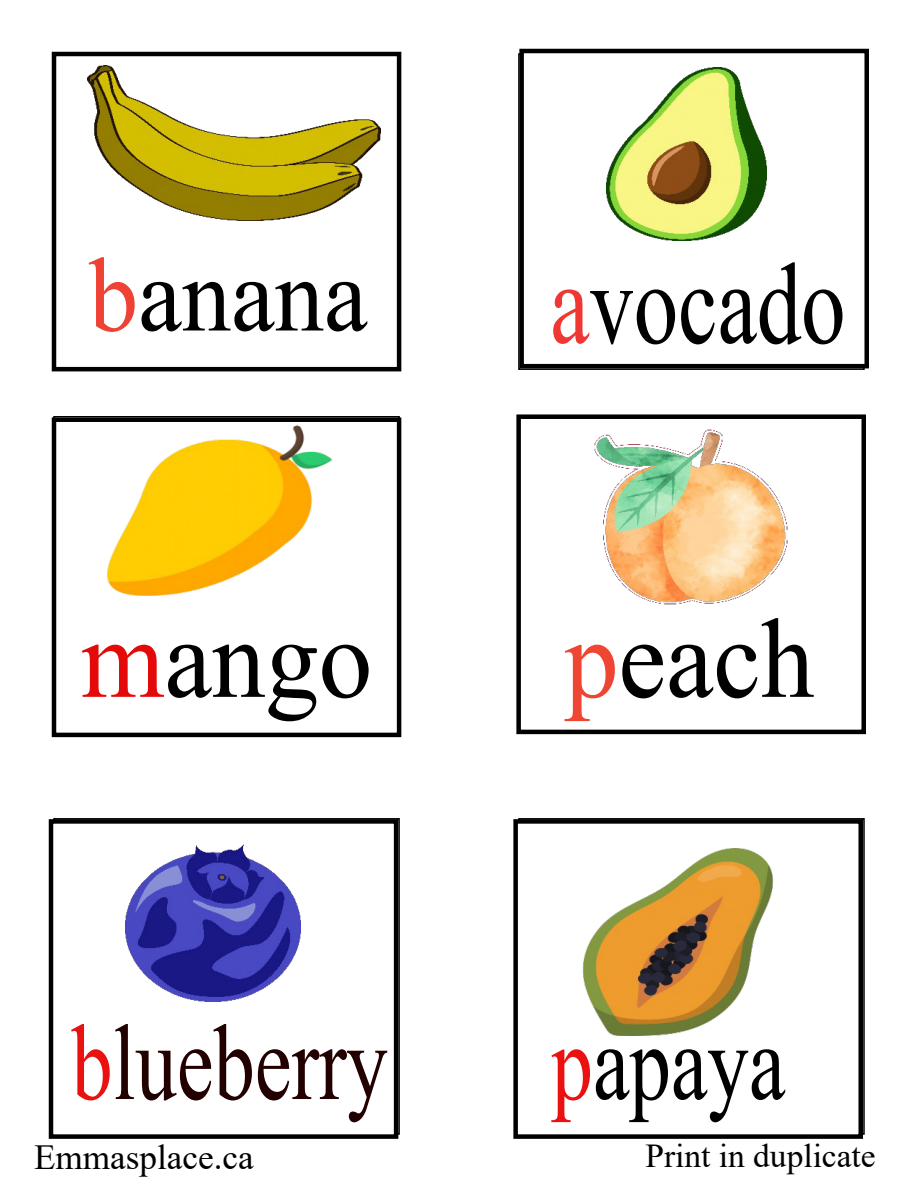
<style>
.page{position:relative;width:918px;height:1188px;background:#fff}
.page>*{position:absolute;margin:0;border:0;box-sizing:border-box;transform-origin:0 0}
.t1{font:115.95px "Times New Roman";color:#000;scale:.77 1}
.t2{font:113.4px "Times New Roman";color:#000;scale:.95 1}
.t3{font:108px "Times New Roman";color:#200;scale:.76 1}
.t4{font:108px "Times New Roman";color:#000;scale:.76 1}
.t5{font:105.6px "Times New Roman";color:#000;scale:.93 1}
.t6{font:35.25px "Times New Roman";color:#000}
.t7{font:33.45px "Times New Roman";color:#000}
.s1{color:#ef4134}
.s2{color:#ef3833}
.s3{color:#e50a0a}
.s4{color:#ea1111}
.s5{color:#ef4533}
</style>
<div class="page">
<div style="left:52px;top:52px;width:349px;height:319px;background:#fff;border:4px solid #000"></div>
<div style="left:52px;top:417px;width:349px;height:320px;background:#fff;border:4px solid #000"></div>
<div style="left:49px;top:819px;width:349px;height:320px;background:#fff;border:4px solid #000"></div>
<div style="left:513px;top:819px;width:350px;height:320px;background:#fff;border:4px solid #000"></div>
<div style="left:516px;top:414px;width:350px;height:320px;background:#fff;border:4px solid #000"></div>
<div style="left:519px;top:49px;width:350px;height:319px;background:#fff;border:4px solid #000"></div>
<img style="left:88px;top:66px;width:292px;height:154px">
<img style="left:607px;top:67px;width:160px;height:173px">
<img style="left:51px;top:350px;width:506px;height:323px">
<img style="left:540px;top:385px;width:302px;height:263px">
<img style="left:126px;top:844px;width:175px;height:158px">
<img style="left:368px;top:818px;width:497px;height:290px">
<h3 class="t5" style="left:89px;top:257px;width:301px"><span class="s1">b</span>anana</h3>
<h1 class="t1" style="left:550px;top:262px;width:385px"><span class="s2">a</span>vocado</h1>
<h2 class="t2" style="left:81px;top:618px;width:308px"><span class="s3">m</span>ango</h2>
<h3 class="t3" style="left:71px;top:1024px;width:418px"><span class="s4">b</span>lueberry</h3>
<h2 class="t2" style="left:565px;top:618px;width:264px"><span class="s5">p</span>each</h2>
<h3 class="t4" style="left:552px;top:1024px;width:309px"><span class="s4">p</span>apaya</h3>
<p class="t6" style="left:34px;top:1145px;width:221px">Emmasplace.ca</p>
<p class="t7" style="left:645px;top:1144px;width:232px">Print in duplicate</p>
</div>
